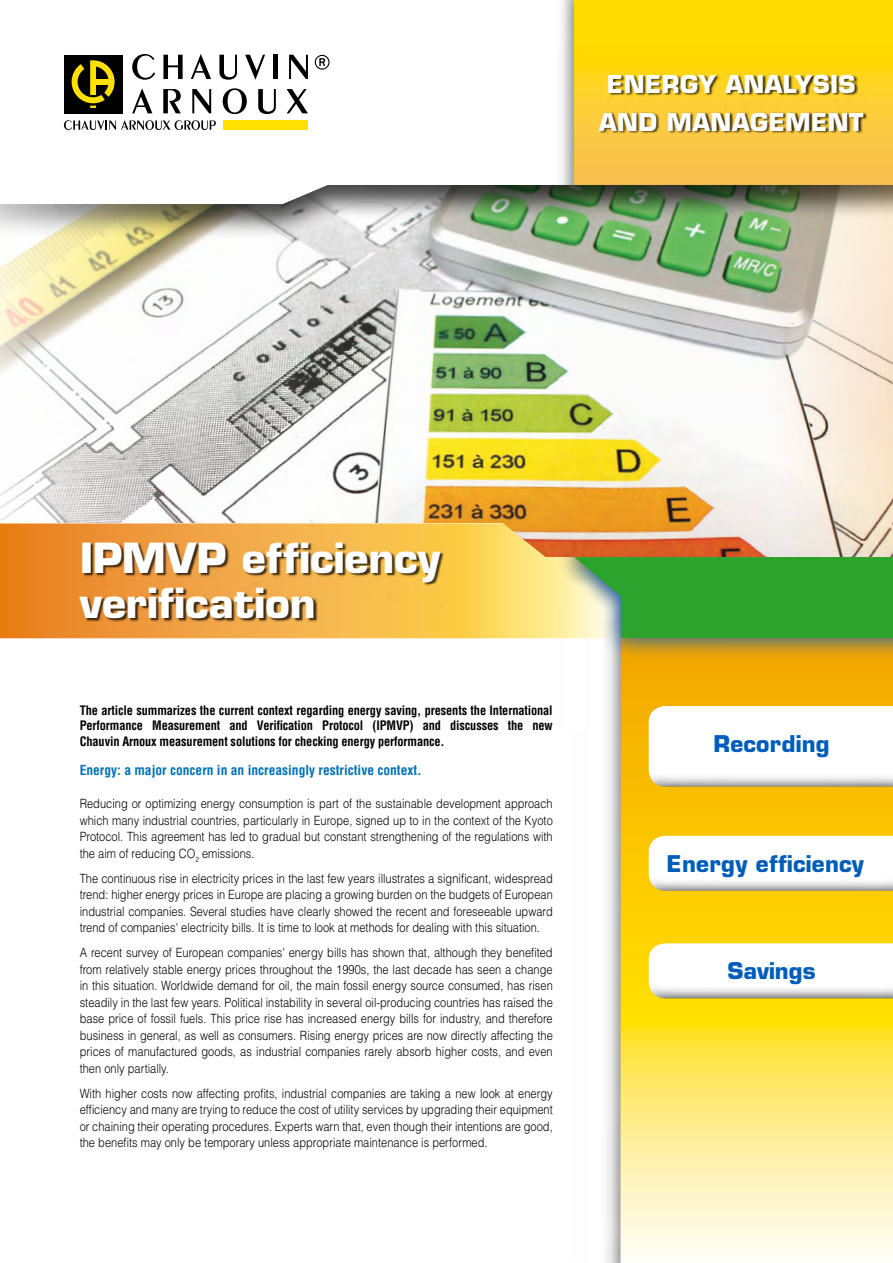
<style>
.page{position:relative;width:893px;height:1263px;background:#fff}
.page>*{position:absolute;margin:0;border:0;box-sizing:border-box;transform-origin:0 0}
.t1{font:700 40.5px/45px "Eurostile LT Std";color:#fff;scale:1.04 1}
.t2{font:700 24px/37.5px "Eurostile LT Std";letter-spacing:.02em;color:#fff;text-align:center}
.t3{font:700 22.5px "Eurostile LT Std";letter-spacing:.01em;color:#005db9}
.t4{font:700 condensed 13.5px "Helvetica LT Std";color:#0072b6}
.t5{font:300 12.75px/16.5px "Helvetica LT Std";color:#000;text-align:justify;scale:.87 1}
.t6{font:700 condensed 12.75px/15.3px "Helvetica LT Std";letter-spacing:-.01em;color:#000;text-align:justify}
</style>
<div class="page">
<div style="left:556px;top:0;width:337px;height:1263px;background:#464648;opacity:.75"></div>
<svg style="left:574px;top:0;width:319px;height:1263px;background:#fbdf66"></svg>
<svg style="left:0;top:557px;width:557px;height:81px;background:#f4b448"></svg>
<div style="left:557px;top:541px;width:336px;height:120px;background:#005db9;opacity:.75"></div>
<svg style="left:574px;top:557px;width:319px;height:81px;background:#3ea83d"></svg>
<div style="left:636px;top:932px;width:257px;height:64px;background:#ffd300"></div>
<div style="left:640px;top:940px;width:253px;height:59px;background:#000;opacity:.75"></div>
<div style="left:636px;top:824px;width:257px;height:64px;background:#fbc300"></div>
<div style="left:640px;top:833px;width:253px;height:58px;background:#000;opacity:.75"></div>
<div style="left:636px;top:694px;width:257px;height:90px;background:#f5ae00"></div>
<div style="left:640px;top:703px;width:253px;height:84px;background:#000;opacity:.75"></div>
<div style="left:598px;top:75px;width:269px;height:58px;background:#000;opacity:.75"></div>
<div style="left:223px;top:120px;width:85px;height:10px;background:#ffe000"></div>
<div style="left:64px;top:55px;width:58px;height:58px;background:#000"></div>
<svg style="left:72px;top:60px;width:43px;height:48px"></svg>
<svg style="left:132px;top:54px;width:23px;height:26px"></svg>
<svg style="left:163px;top:55px;width:20px;height:24px"></svg>
<svg style="left:191px;top:54px;width:20px;height:25px"></svg>
<svg style="left:219px;top:55px;width:18px;height:25px"></svg>
<svg style="left:245px;top:55px;width:20px;height:25px"></svg>
<div style="left:273px;top:55px;width:5px;height:24px;background:#000"></div>
<svg style="left:289px;top:55px;width:19px;height:24px"></svg>
<svg style="left:132px;top:88px;width:20px;height:25px"></svg>
<svg style="left:163px;top:89px;width:18px;height:24px"></svg>
<svg style="left:192px;top:89px;width:19px;height:24px"></svg>
<svg style="left:223px;top:88px;width:24px;height:26px"></svg>
<svg style="left:258px;top:89px;width:18px;height:25px"></svg>
<svg style="left:287px;top:89px;width:21px;height:24px"></svg>
<svg style="left:64px;top:120px;width:152px;height:10px"></svg>
<svg style="left:315px;top:55px;width:15px;height:15px"></svg>
<div style="left:0;top:173px;width:893px;height:384px;background:#000;opacity:.75"></div>
<div style="left:80px;top:543px;width:363px;height:79px;background:#000;opacity:.75"></div>
<h2 class="t2" style="left:599px;top:66px;width:266px">ENERGY ANALYSIS<br>AND MANAGEMENT</h2>
<h1 class="t1" style="left:80px;top:536px;width:348px">IPMVP efficiency verification</h1>
<p class="t6" style="left:80px;top:703px;width:475px">The article summarizes the current context regarding energy saving, presents the International Performance Measurement and Verification Protocol (IPMVP) and discusses the new Chauvin Arnoux measurement solutions for checking energy performance.</p>
<p class="t4" style="left:80px;top:761px;width:343px">Energy: a major concern in an increasingly restrictive context.</p>
<p class="t5" style="left:80px;top:795px;width:545px">Reducing or optimizing energy consumption is part of the sustainable development approach which many industrial countries, particularly in Europe, signed up to in the context of the Kyoto Protocol. This agreement has led to gradual but constant strengthening of the regulations with the aim of reducing CO<sub>2</sub> emissions.</p>
<p class="t5" style="left:80px;top:870px;width:545px">The continuous rise in electricity prices in the last few years illustrates a significant, widespread trend: higher energy prices in Europe are placing a growing burden on the budgets of European industrial companies. Several studies have clearly showed the recent and foreseeable upward trend of companies' electricity bills. It is time to look at methods for dealing with this situation.</p>
<p class="t5" style="left:80px;top:944px;width:545px">A recent survey of European companies' energy bills has shown that, although they benefited from relatively stable energy prices throughout the 1990s, the last decade has seen a change in this situation. Worldwide demand for oil, the main fossil energy source consumed, has risen steadily in the last few years. Political instability in several oil-producing countries has raised the base price of fossil fuels. This price rise has increased energy bills for industry, and therefore business in general, as well as consumers. Rising energy prices are now directly affecting the prices of manufactured goods, as industrial companies rarely absorb higher costs, and even then only partially.</p>
<p class="t5" style="left:80px;top:1085px;width:545px">With higher costs now affecting profits, industrial companies are taking a new look at energy efficiency and many are trying to reduce the cost of utility services by upgrading their equipment or chaining their operating procedures. Experts warn that, even though their intentions are good, the benefits may only be temporary unless appropriate maintenance is performed.</p>
<h3 class="t3" style="left:713px;top:730px;width:118px">Recording</h3>
<h3 class="t3" style="left:666px;top:849px;width:199px">Energy efficiency</h3>
<h3 class="t3" style="left:727px;top:957px;width:90px">Savings</h3>
</div>
